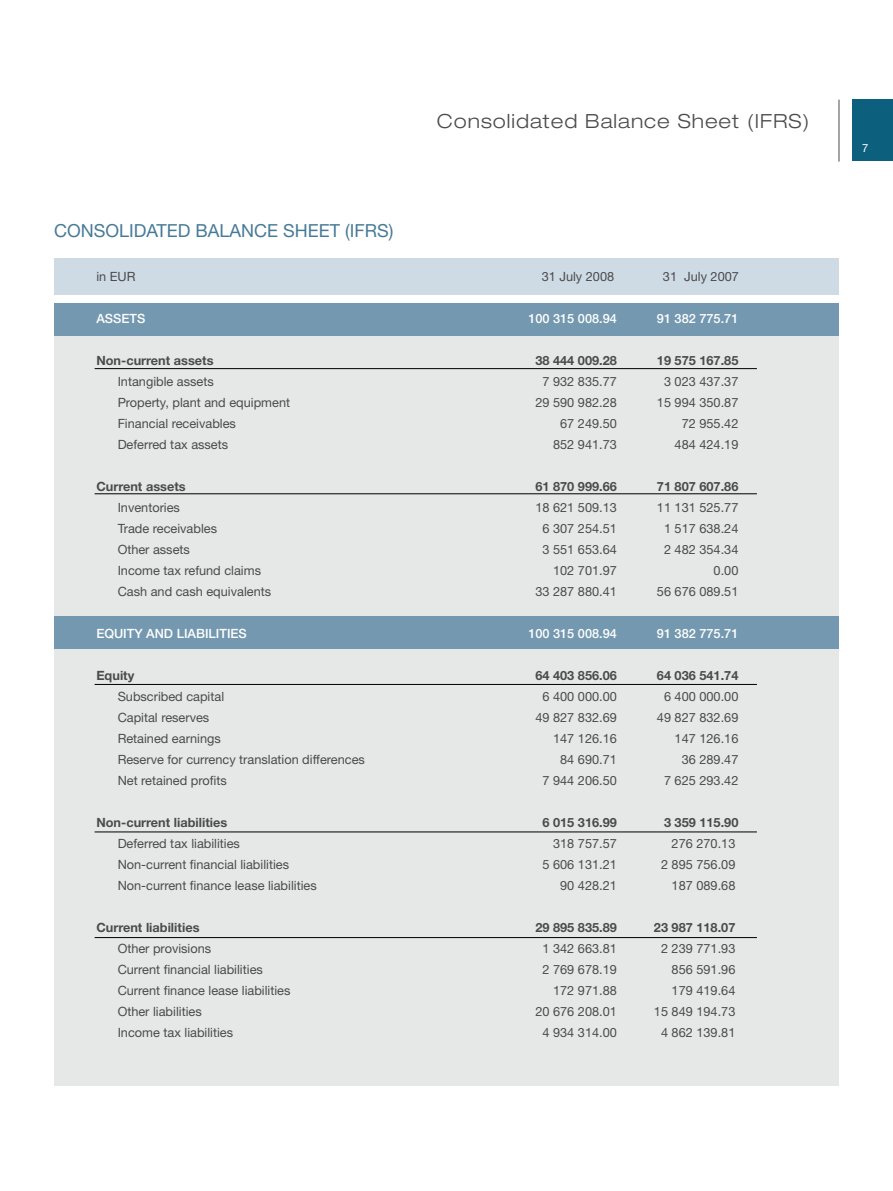
<style>
.page{position:relative;width:893px;height:1191px;background:#fff}
.page>*{position:absolute;margin:0;border:0;box-sizing:border-box;transform-origin:0 0}
.t1{font:300 expanded 19.5px "Helvetica Neue";letter-spacing:.05em;color:#4b4b4d}
.t2{font:18px "Helvetica Neue";color:#477a97}
.t3{font:12.75px "Helvetica Neue";color:#4b4b4d}
.t4{font:700 12.75px "Helvetica Neue";color:#4b4b4d}
.t5{font:500 12.75px "Helvetica Neue";color:#fff}
.t6{font:11.25px "Helvetica Neue";color:#fff}
</style>
<div class="page">
<hr style="left:838px;top:100px;width:2px;height:62px;background:#87888a">
<div style="left:852px;top:99px;width:41px;height:61px;background:#0d5f7e"></div>
<div style="left:54px;top:304px;width:785px;height:781px;background:#e6e7e7"></div>
<div style="left:54px;top:303px;width:785px;height:33px;background:#7398b0"></div>
<div style="left:54px;top:616px;width:785px;height:33px;background:#7398b0"></div>
<div style="left:54px;top:258px;width:785px;height:36px;background:#cedae4"></div>
<hr style="left:95px;top:368px;width:662px;height:1px;background:#000">
<hr style="left:95px;top:493px;width:662px;height:1px;background:#000">
<hr style="left:95px;top:684px;width:662px;height:1px;background:#000">
<hr style="left:95px;top:831px;width:662px;height:1px;background:#000">
<hr style="left:95px;top:937px;width:662px;height:1px;background:#000">
<h1 class="t1" style="left:437px;top:109px;width:374px">Consolidated Balance Sheet (IFRS)</h1>
<h2 class="t2" style="left:54px;top:220px;width:341px">CONSOLIDATED BALANCE SHEET (IFRS)</h2>
<p class="t3" style="left:96px;top:269px;width:41px">in EUR</p>
<p class="t3" style="left:542px;top:269px;width:74px">31 July 2008</p>
<p class="t3" style="left:663px;top:269px;width:78px">31 July 2007</p>
<p class="t5" style="left:96px;top:311px;width:50px">ASSETS</p>
<p class="t5" style="left:528px;top:311px;width:90px">100 315 008.94</p>
<p class="t5" style="left:657px;top:311px;width:83px">91 382 775.71</p>
<p class="t4" style="left:96px;top:352px;width:119px">Non-current assets</p>
<p class="t4" style="left:535px;top:352px;width:83px">38 444 009.28</p>
<p class="t4" style="left:657px;top:352px;width:83px">19 575 167.85</p>
<p class="t3" style="left:118px;top:374px;width:98px">Intangible assets</p>
<p class="t3" style="left:542px;top:374px;width:76px">7 932 835.77</p>
<p class="t3" style="left:664px;top:374px;width:76px">3 023 437.37</p>
<p class="t3" style="left:118px;top:395px;width:174px">Property, plant and equipment</p>
<p class="t3" style="left:535px;top:395px;width:83px">29 590 982.28</p>
<p class="t3" style="left:657px;top:395px;width:83px">15 994 350.87</p>
<p class="t3" style="left:118px;top:416px;width:120px">Financial receivables</p>
<p class="t3" style="left:560px;top:416px;width:58px">67 249.50</p>
<p class="t3" style="left:682px;top:416px;width:58px">72 955.42</p>
<p class="t3" style="left:118px;top:437px;width:112px">Deferred tax assets</p>
<p class="t3" style="left:553px;top:437px;width:65px">852 941.73</p>
<p class="t3" style="left:675px;top:437px;width:65px">484 424.19</p>
<p class="t4" style="left:96px;top:478px;width:91px">Current assets</p>
<p class="t4" style="left:535px;top:478px;width:83px">61 870 999.66</p>
<p class="t4" style="left:657px;top:478px;width:83px">71 807 607.86</p>
<p class="t3" style="left:118px;top:500px;width:64px">Inventories</p>
<p class="t3" style="left:535px;top:500px;width:83px">18 621 509.13</p>
<p class="t3" style="left:657px;top:500px;width:83px">11 131 525.77</p>
<p class="t3" style="left:118px;top:521px;width:101px">Trade receivables</p>
<p class="t3" style="left:542px;top:521px;width:76px">6 307 254.51</p>
<p class="t3" style="left:664px;top:521px;width:76px">1 517 638.24</p>
<p class="t3" style="left:118px;top:542px;width:74px">Other assets</p>
<p class="t3" style="left:542px;top:542px;width:76px">3 551 653.64</p>
<p class="t3" style="left:664px;top:542px;width:76px">2 482 354.34</p>
<p class="t3" style="left:118px;top:563px;width:145px">Income tax refund claims</p>
<p class="t3" style="left:553px;top:563px;width:65px">102 701.97</p>
<p class="t3" style="left:714px;top:563px;width:26px">0.00</p>
<p class="t3" style="left:118px;top:584px;width:155px">Cash and cash equivalents</p>
<p class="t3" style="left:535px;top:584px;width:83px">33 287 880.41</p>
<p class="t3" style="left:657px;top:584px;width:83px">56 676 089.51</p>
<p class="t5" style="left:96px;top:626px;width:152px">EQUITY AND LIABILITIES</p>
<p class="t5" style="left:528px;top:626px;width:90px">100 315 008.94</p>
<p class="t5" style="left:657px;top:626px;width:83px">91 382 775.71</p>
<p class="t4" style="left:96px;top:667px;width:40px">Equity</p>
<p class="t4" style="left:535px;top:667px;width:83px">64 403 856.06</p>
<p class="t4" style="left:657px;top:667px;width:83px">64 036 541.74</p>
<p class="t3" style="left:118px;top:689px;width:108px">Subscribed capital</p>
<p class="t3" style="left:542px;top:689px;width:76px">6 400 000.00</p>
<p class="t3" style="left:664px;top:689px;width:76px">6 400 000.00</p>
<p class="t3" style="left:118px;top:710px;width:93px">Capital reserves</p>
<p class="t3" style="left:535px;top:710px;width:83px">49 827 832.69</p>
<p class="t3" style="left:657px;top:710px;width:83px">49 827 832.69</p>
<p class="t3" style="left:118px;top:731px;width:105px">Retained earnings</p>
<p class="t3" style="left:553px;top:731px;width:65px">147 126.16</p>
<p class="t3" style="left:675px;top:731px;width:65px">147 126.16</p>
<p class="t3" style="left:118px;top:752px;width:249px">Reserve for currency translation differences</p>
<p class="t3" style="left:560px;top:752px;width:58px">84 690.71</p>
<p class="t3" style="left:682px;top:752px;width:58px">36 289.47</p>
<p class="t3" style="left:118px;top:773px;width:111px">Net retained profits</p>
<p class="t3" style="left:542px;top:773px;width:76px">7 944 206.50</p>
<p class="t3" style="left:664px;top:773px;width:76px">7 625 293.42</p>
<p class="t4" style="left:96px;top:814px;width:132px">Non-current liabilities</p>
<p class="t4" style="left:542px;top:814px;width:76px">6 015 316.99</p>
<p class="t4" style="left:664px;top:814px;width:76px">3 359 115.90</p>
<p class="t3" style="left:118px;top:836px;width:124px">Deferred tax liabilities</p>
<p class="t3" style="left:553px;top:836px;width:65px">318 757.57</p>
<p class="t3" style="left:672px;top:836px;width:65px">276 270.13</p>
<p class="t3" style="left:118px;top:857px;width:173px">Non-current financial liabilities</p>
<p class="t3" style="left:542px;top:857px;width:76px">5 606 131.21</p>
<p class="t3" style="left:661px;top:857px;width:76px">2 895 756.09</p>
<p class="t3" style="left:118px;top:878px;width:201px">Non-current finance lease liabilities</p>
<p class="t3" style="left:560px;top:878px;width:58px">90 428.21</p>
<p class="t3" style="left:672px;top:878px;width:65px">187 089.68</p>
<p class="t4" style="left:96px;top:919px;width:105px">Current liabilities</p>
<p class="t4" style="left:535px;top:919px;width:83px">29 895 835.89</p>
<p class="t4" style="left:654px;top:919px;width:83px">23 987 118.07</p>
<p class="t3" style="left:118px;top:941px;width:95px">Other provisions</p>
<p class="t3" style="left:542px;top:941px;width:76px">1 342 663.81</p>
<p class="t3" style="left:661px;top:941px;width:76px">2 239 771.93</p>
<p class="t3" style="left:118px;top:962px;width:147px">Current financial liabilities</p>
<p class="t3" style="left:542px;top:962px;width:76px">2 769 678.19</p>
<p class="t3" style="left:672px;top:962px;width:65px">856 591.96</p>
<p class="t3" style="left:118px;top:983px;width:174px">Current finance lease liabilities</p>
<p class="t3" style="left:553px;top:983px;width:65px">172 971.88</p>
<p class="t3" style="left:672px;top:983px;width:65px">179 419.64</p>
<p class="t3" style="left:118px;top:1004px;width:86px">Other liabilities</p>
<p class="t3" style="left:535px;top:1004px;width:83px">20 676 208.01</p>
<p class="t3" style="left:654px;top:1004px;width:83px">15 849 194.73</p>
<p class="t3" style="left:118px;top:1025px;width:117px">Income tax liabilities</p>
<p class="t3" style="left:542px;top:1025px;width:76px">4 934 314.00</p>
<p class="t3" style="left:661px;top:1025px;width:76px">4 862 139.81</p>
<p class="t6" style="left:862px;top:141px;width:8px">7</p>
</div>
